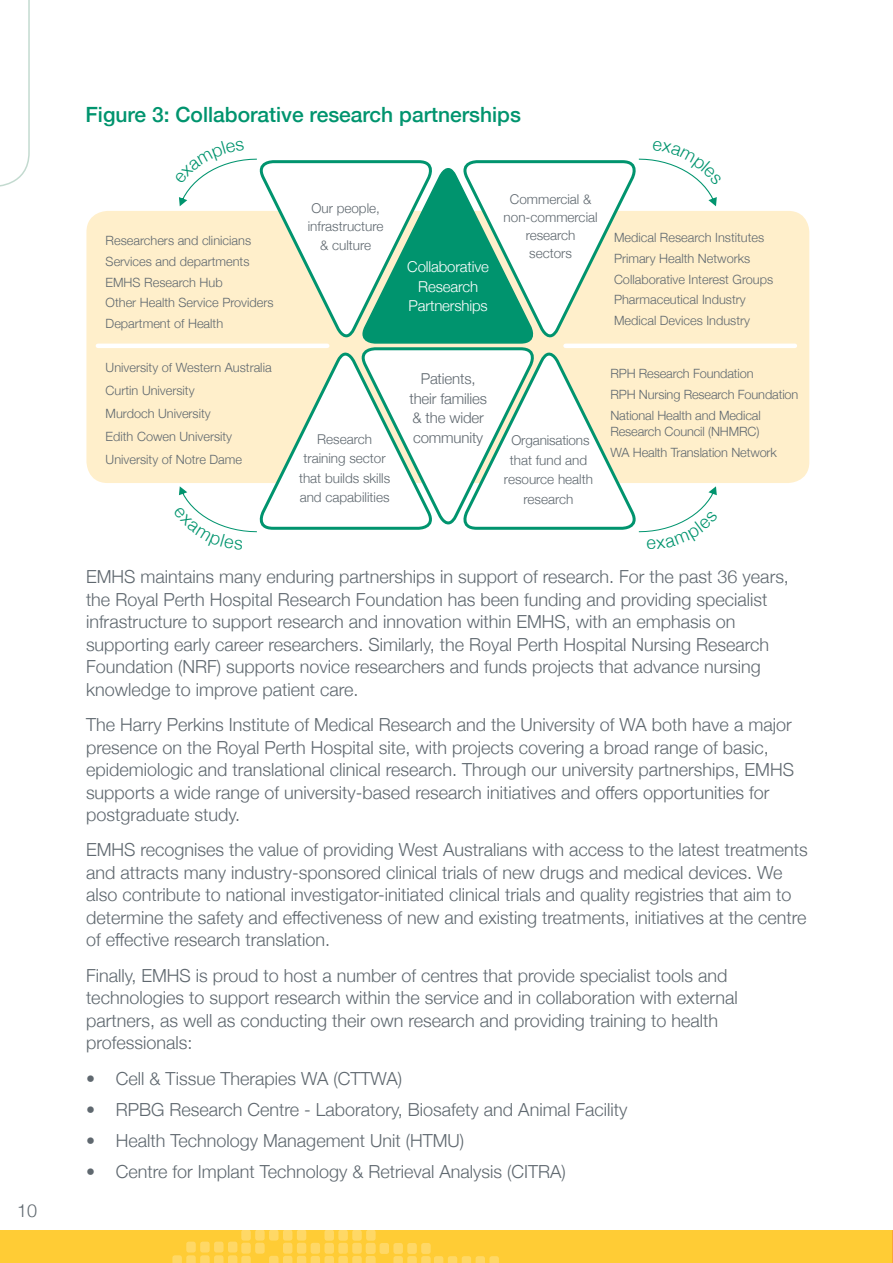
<style>
.page{position:relative;width:893px;height:1263px;background:#fff}
.page>*{position:absolute;margin:0;border:0;box-sizing:border-box;transform-origin:0 0}
.t1{font:500 21px "Helvetica Neue";color:#00946e}
.t2{font:300 18px/22.5px "Helvetica Neue";color:#5f686f}
.t3{font:300 15px/19.5px "Helvetica Neue";letter-spacing:-.01em;color:#5f686f;text-align:center}
.t4{font:300 15px/19.5px "Helvetica Neue";letter-spacing:-.01em;color:#fff;text-align:center}
.t5{font:300 13.5px/19.5px "Helvetica Neue";color:#5f686f;text-align:center}
.t6{font:300 12.75px/20.7px "Helvetica Neue";color:#5f686f}
</style>
<div class="page">
<div style="left:0;top:1231px;width:893px;height:32px;background:#ffcc35"></div>
<div style="left:297px;top:1229px;width:9px;height:11px;background:#ffd866;border-radius:2px"></div>
<div style="left:297px;top:1243px;width:9px;height:10px;background:#ffd866;border-radius:2px"></div>
<div style="left:283px;top:1229px;width:9px;height:11px;background:#ffd866;border-radius:2px"></div>
<div style="left:283px;top:1243px;width:9px;height:10px;background:#ffd866;border-radius:2px"></div>
<div style="left:269px;top:1229px;width:10px;height:11px;background:#ffd866;border-radius:2px"></div>
<div style="left:255px;top:1229px;width:10px;height:11px;background:#ffd866;border-radius:2px"></div>
<div style="left:255px;top:1243px;width:10px;height:10px;background:#ffd866;border-radius:2px"></div>
<div style="left:241px;top:1229px;width:10px;height:11px;background:#ffd866;border-radius:2px"></div>
<div style="left:241px;top:1243px;width:10px;height:10px;background:#ffd866;border-radius:2px"></div>
<div style="left:421px;top:1243px;width:10px;height:11px;background:#ffd866;border-radius:2px"></div>
<div style="left:407px;top:1243px;width:10px;height:11px;background:#ffd866;border-radius:2px"></div>
<div style="left:393px;top:1243px;width:10px;height:11px;background:#ffd866;border-radius:2px"></div>
<div style="left:380px;top:1243px;width:9px;height:11px;background:#ffd866;border-radius:2px"></div>
<div style="left:366px;top:1230px;width:10px;height:10px;background:#ffd866;border-radius:2px"></div>
<div style="left:366px;top:1243px;width:10px;height:11px;background:#ffd866;border-radius:2px"></div>
<div style="left:352px;top:1230px;width:10px;height:10px;background:#ffd866;border-radius:2px"></div>
<div style="left:352px;top:1243px;width:10px;height:11px;background:#ffd866;border-radius:2px"></div>
<div style="left:338px;top:1230px;width:10px;height:10px;background:#ffd866;border-radius:2px"></div>
<div style="left:338px;top:1243px;width:10px;height:11px;background:#ffd866;border-radius:2px"></div>
<div style="left:324px;top:1230px;width:10px;height:10px;background:#ffd866;border-radius:2px"></div>
<div style="left:324px;top:1243px;width:10px;height:11px;background:#ffd866;border-radius:2px"></div>
<div style="left:311px;top:1243px;width:9px;height:11px;background:#ffd866;border-radius:2px"></div>
<svg style="left:269px;top:1256px;width:107px;height:7px"></svg>
<svg style="left:393px;top:1256px;width:106px;height:7px"></svg>
<div style="left:228px;top:1241px;width:9px;height:11px;background:#ffd866;border-radius:2px"></div>
<div style="left:214px;top:1241px;width:10px;height:11px;background:#ffd866;border-radius:2px"></div>
<div style="left:200px;top:1241px;width:10px;height:11px;background:#ffd866;border-radius:2px"></div>
<div style="left:186px;top:1241px;width:10px;height:11px;background:#ffd866;border-radius:2px"></div>
<svg style="left:172px;top:1255px;width:79px;height:8px"></svg>
<svg style="left:0;top:0;width:30px;height:187px"></svg>
<div style="left:86px;top:211px;width:723px;height:272px;background:#ffefcb;border-radius:21px"></div>
<hr style="left:98px;top:344px;width:229px;height:4px;background:#fff">
<hr style="left:565px;top:344px;width:230px;height:4px;background:#fff">
<svg style="left:173px;top:158px;width:549px;height:375px"></svg>
<p class="t2" style="left:17px;top:1197px;width:22px">10</p>
<p class="t1" style="left:86px;top:97px;width:437px">Figure 3: Collaborative research partnerships</p>
<p class="t6" style="left:106px;top:229px;width:169px">Researchers and clinicians<br>Services and departments<br>EMHS Research Hub<br>Other Health Service Providers<br>Department of Health</p>
<p class="t6" style="left:106px;top:355px;width:167px;line-height:22.8px">University of Western Australia<br>Curtin University<br>Murdoch University<br>Edith Cowen University<br>University of Notre Dame</p>
<p class="t5" style="left:308px;top:198px;width:77px;line-height:18px;text-align:left">Our people, infrastructure</p>
<p class="t5" style="left:320px;top:234px;width:53px">&amp; culture</p>
<p class="t5" style="left:299px;top:428px;width:93px">Research training sector that builds skills and capabilities</p>
<p class="t4" style="left:407px;top:256px;width:83px">Collaborative<br>Research<br>Partnerships</p>
<p class="t5" style="left:504px;top:189px;width:96px;line-height:18px">Commercial &amp; non-commercial research sectors</p>
<p class="t6" style="left:614px;top:226px;width:161px">Medical Research Institutes<br>Primary Health Networks<br>Collaborative Interest Groups<br>Pharmaceutical Industry<br>Medical Devices Industry</p>
<p class="t3" style="left:409px;top:368px;width:79px">Patients, their families &amp; the wider community</p>
<p class="t5" style="left:504px;top:429px;width:91px">Organisations that fund and resource health research</p>
<p class="t6" style="left:610px;top:362px;width:189px">RPH Research Foundation<br>RPH Nursing Research Foundation<br>National Health and Medical</p>
<p class="t6" style="left:610px;top:420px;width:168px">Research Council (NHMRC)<br>WA Health Translation Network</p>
<p class="t2" style="left:86px;top:564px;width:704px">EMHS maintains many enduring partnerships in support of research. For the past 36 years, the Royal Perth Hospital Research Foundation has been funding and providing specialist infrastructure to support research and innovation within EMHS, with an emphasis on supporting early career researchers. Similarly, the Royal Perth Hospital Nursing Research Foundation (NRF) supports novice researchers and funds projects that advance nursing knowledge to improve patient care.</p>
<p class="t2" style="left:86px;top:712px;width:709px">The Harry Perkins Institute of Medical Research and the University of WA both have a major presence on the Royal Perth Hospital site, with projects covering a broad range of basic, epidemiologic and translational clinical research. Through our university partnerships, EMHS supports a wide range of university-based research initiatives and offers opportunities for postgraduate study.</p>
<p class="t2" style="left:86px;top:837px;width:723px">EMHS recognises the value of providing West Australians with access to the latest treatments and attracts many industry-sponsored clinical trials of new drugs and medical devices. We also contribute to national investigator-initiated clinical trials and quality registries that aim to determine the safety and effectiveness of new and existing treatments, initiatives at the centre of effective research translation.</p>
<p class="t2" style="left:86px;top:963px;width:653px">Finally, EMHS is proud to host a number of centres that provide specialist tools and technologies to support research within the service and in collaboration with external partners, as well as conducting their own research and providing training to health professionals:</p>
<p class="t2" style="left:86px;top:1065px;width:318px">• Cell &amp; Tissue Therapies WA (CTTWA)</p>
<p class="t2" style="left:86px;top:1096px;width:543px">• RPBG Research Centre - Laboratory, Biosafety and Animal Facility</p>
<p class="t2" style="left:86px;top:1127px;width:380px">• Health Technology Management Unit (HTMU)</p>
<p class="t2" style="left:86px;top:1158px;width:481px">• Centre for Implant Technology &amp; Retrieval Analysis (CITRA)</p>
</div>
